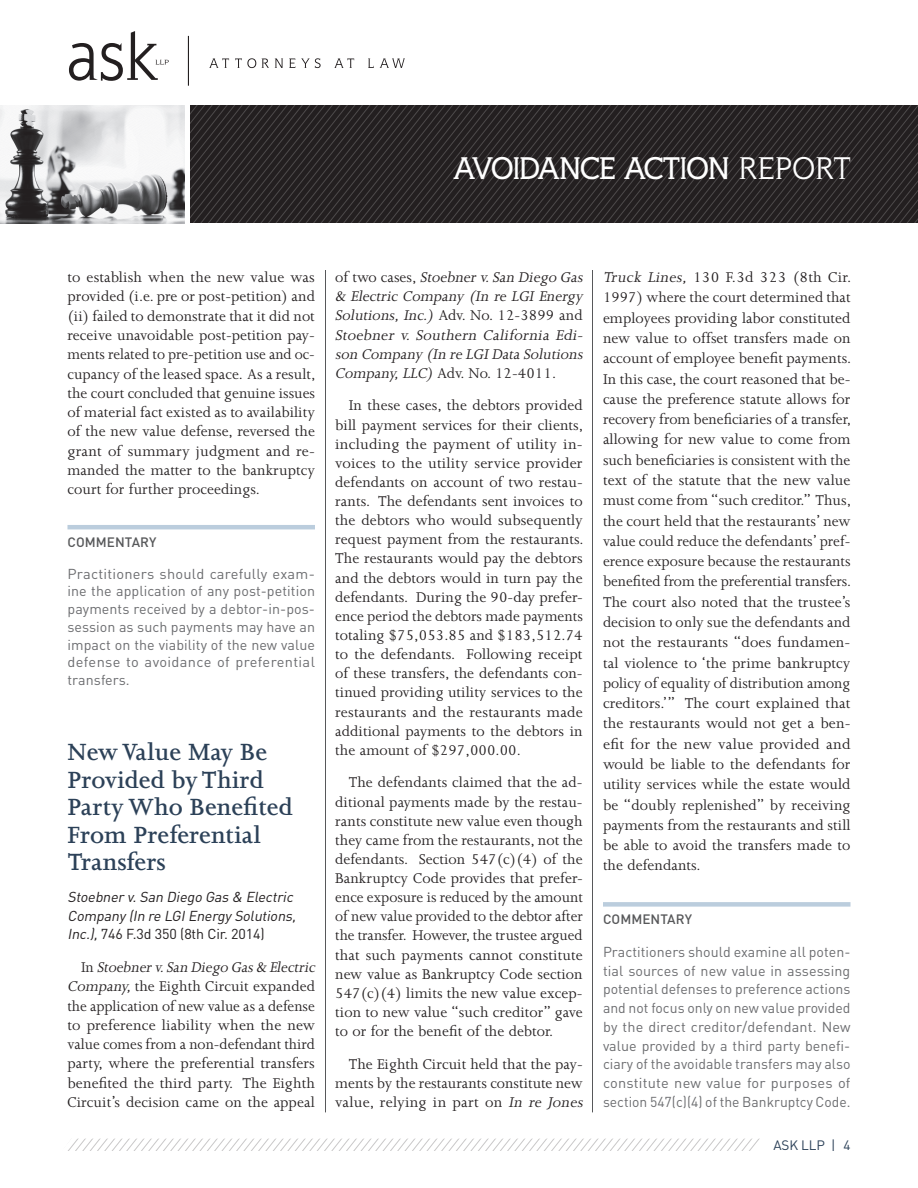
<style>
.page{position:relative;width:918px;height:1188px;background:#fff}
.page>*{position:absolute;margin:0;border:0;box-sizing:border-box;transform-origin:0 0}
.t1{font:700 31.5px "Wellrock Slab";letter-spacing:-.015em;color:#fff}
.t2{font:600 27px/27.6px "Joanna";color:#2c4158}
.t3{font:16.2px/19.2px "Joanna";letter-spacing:.005em;color:#231f20;text-align:justify}
.t4{font:italic 16.2px/19.2px "Joanna";color:#231f20}
.t5{font:14.25px/18.8px "DIN";letter-spacing:.005em;color:#6c6d70;text-align:justify}
.t6{font:italic 14.25px/18.6px "DIN";color:#231f20}
.t7{font:500 13.5px "DIN";letter-spacing:.005em;color:#57585a}
.t8{font:13.5px "DIN";letter-spacing:-.01em;color:#2c4158}
.s1{font-weight:400}
.s2{font-style:normal}
.s3{font-style:italic}
</style>
<div class="page">
<svg style="left:190px;top:106px;width:728px;height:117px;background:#2a2627"></svg>
<img style="left:0;top:106px;width:185px;height:117px">
<hr style="left:188px;top:36px;width:1px;height:50px;background:#231f20">
<svg style="left:69px;top:31px;width:100px;height:50px"></svg>
<svg style="left:209px;top:58px;width:196px;height:10px"></svg>
<hr style="left:68px;top:525px;width:247px;height:4px;background:#bbcddd">
<div style="left:603px;top:902px;width:247px;height:5px;background:#bbcddd"></div>
<hr style="left:325px;top:270px;width:1px;height:842px;background:#57585a">
<hr style="left:592px;top:270px;width:1px;height:842px;background:#57585a">
<svg style="left:68px;top:1139px;width:691px;height:12px"></svg>
<h1 class="t1" style="left:454px;top:150px;width:398px">AVOIDANCE ACTION <span class="s1">REPORT</span></h1>
<p class="t3" style="left:68px;top:268px;width:250px">to establish when the new value was provided (i.e. pre or post-petition) and (ii) failed to demonstrate that it did not receive unavoidable post-petition pay&shy;ments related to pre-petition use and oc&shy;cupancy of the leased space. As a result, the court concluded that genuine issues of material fact existed as to availability of the new value defense, reversed the grant of summary judgment and re&shy;manded the matter to the bankruptcy court for further proceedings.</p>
<p class="t7" style="left:68px;top:534px;width:91px">COMMENTARY</p>
<p class="t5" style="left:68px;top:564px;width:249px;line-height:17.9px">Practitioners should carefully exam&shy;ine the application of any post-petition payments received by a debtor-in-pos&shy;session as such payments may have an impact on the viability of the new value defense to avoidance of preferential transfers.</p>
<h2 class="t2" style="left:68px;top:738px;width:227px">New Value May Be<br>Provided by Third<br>Party Who Benefited<br>From Preferential<br>Transfers</h2>
<p class="t6" style="left:67px;top:887px;width:233px">Stoebnerv.San Diego Gas &amp; Electric<br>Company (In re LGIEnergy Solutions,<br>Inc.),<span class="s2">746 F.3d 350 (8th Cir. 2014)</span></p>
<p class="t3" style="left:68px;top:958px;width:252px;text-align:left;text-indent:14px">I n <span class="s3">Stoebnerv.San Diego Gas&amp; Electric Company,</span>the Eighth Circuit expanded the application of new value as a defense to preference liability when the new value comes from a non-defendant third party, where the preferential transfers benefited the third party. The Eighth Circuit’s decision came on the appeal</p>
<p class="t4" style="left:335px;top:268px;width:252px"><span class="s2">o f t w o c a s e s ,</span> Stoebner v.San Diego Gas &amp; Electric Company (In re LGI Energy Solutions, Inc.) <span class="s2">Adv. No. 12-3899 and </span>Stoebner v. Southern California Edi&shy;son Company (In re LGIData Solutions Company,LLC) <span class="s2">Adv. No. 12-4011.</span></p>
<p class="t3" style="left:335px;top:396px;width:250px;text-indent:14px">In these cases, the debtors provided bill payment services for their clients, including the payment of utility in&shy;voices to the utility service provider defendants on account of two restau&shy;rants. The defendants sent invoices to the debtors who would subsequently request payment from the restaurants.<br>The restaurants would pay the debtors and the debtors would in turn pay the defendants. During the 90-day prefer&shy;ence period the debtors made payments totaling $75,053.85 and $183,512.74 to the defendants. Following receipt of these transfers, the defendants con&shy;tinued providing utility services to the restaurants and the restaurants made additional payments to the debtors in the amount of $297,000.00.</p>
<p class="t3" style="left:335px;top:773px;width:249px;text-indent:13px">The defendants claimed that the ad&shy;ditional payments made by the restau&shy;rants constitute new value even though they came from the restaurants, not the defendants. Section 547(c)(4) of the Bankruptcy Code provides that prefer&shy;ence exposure is reduced by the amount of new value provided to the debtor after the transfer. However, the trustee argued that such payments cannot constitute new value as Bankruptcy Code section 547(c)(4) limits the new value excep&shy;tion to new value “such creditor” gave to or for the benefit of the debtor.</p>
<p class="t3" style="left:335px;top:1054px;width:252px;text-align:left;text-indent:13px">The Eighth Circuit held that the pay&shy;ments by the restaurants constitute new value, relying in part on <span class="s3">In re Jones</span></p>
<p class="t3" style="left:603px;top:267px;width:250px;line-height:20.2px"><span class="s3">Truck Lines,</span> 130 F.3d 323 (8th Cir.<br>1997) where the court determined that employees providing labor constituted new value to offset transfers made on account of employee benefit payments.<br>In this case, the court reasoned that be&shy;cause the preference statute allows for recovery from beneficiaries of a transfer, allowing for new value to come from such beneficiaries is consistent with the text of the statute that the new value must come from “such creditor.” Thus, the court held that the restaurants’ new value could reduce the defendants’ pref&shy;erence exposure because the restaurants benefited from the preferential transfers.<br>The court also noted that the trustee’s decision to only sue the defendants and not the restaurants “does fundamen&shy;tal violence to ‘the prime bankruptcy policy of equality of distribution among creditors.’” The court explained that the restaurants would not get a ben&shy;efit for the new value provided and would be liable to the defendants for utility services while the estate would be “doubly replenished” by receiving payments from the restaurants and still be able to avoid the transfers made to the defendants.</p>
<p class="t7" style="left:603px;top:911px;width:91px">COMMENTARY</p>
<p class="t5" style="left:603px;top:942px;width:249px">Practitioners should examine all poten&shy;tial sources of new value in assessing potential defenses to preference actions and not focus only on new value provided by the direct creditor/defendant. New value provided by a third party benefi&shy;ciary of the avoidable transfers may also constitute new value for purposes of section 547(c)(4) of the Bankruptcy Code.</p>
<p class="t8" style="left:773px;top:1137px;width:79px">ASK LLP | 4</p>
</div>
